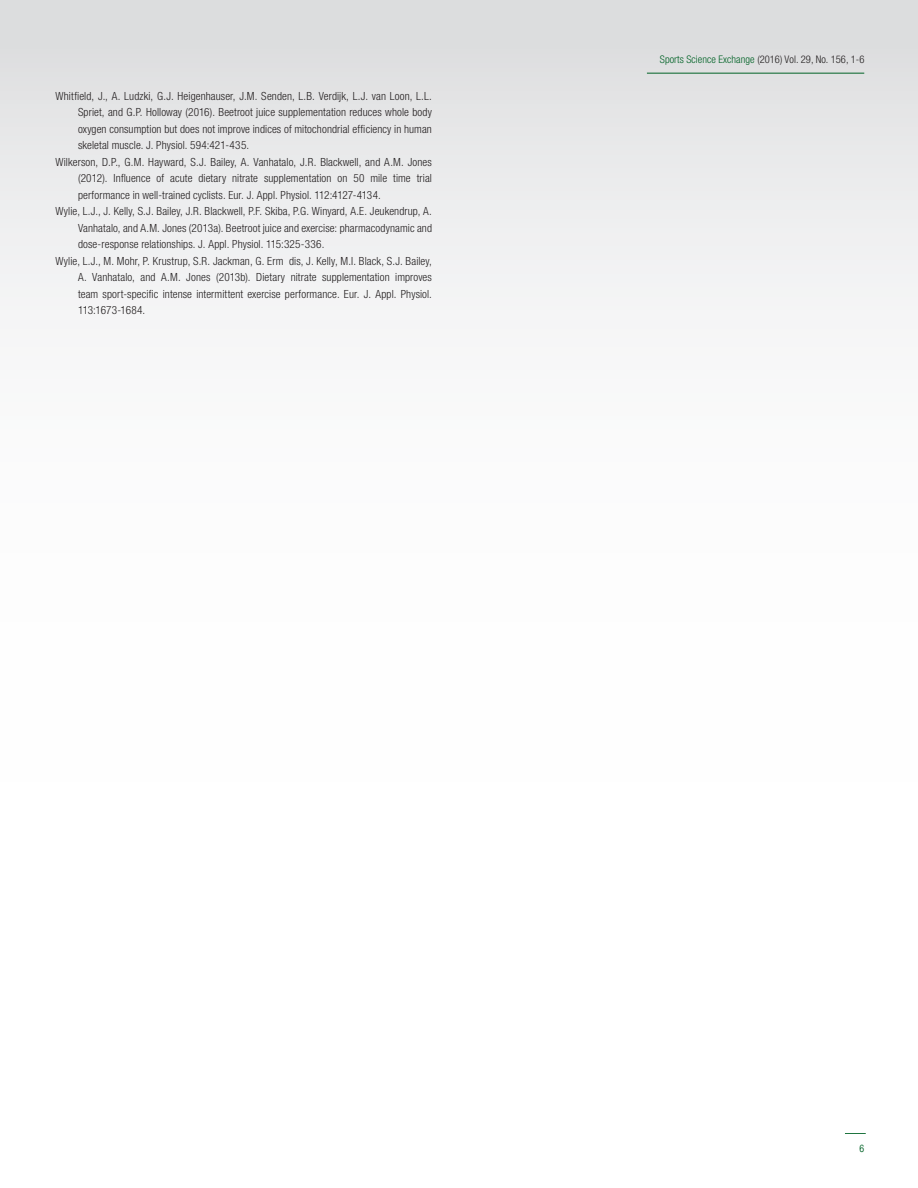
<style>
.page{position:relative;width:918px;height:1188px;background:#fff}
.page>*{position:absolute;margin:0;border:0;box-sizing:border-box;transform-origin:0 0}
.REFERENCES{font:300 condensed 11.25px/16.5px "Helvetica Neue LT Pro";letter-spacing:.01em;color:#231f20;text-align:justify}
.t1{font:10.5px "Helvetica Neue LT 47 Lt Cn";letter-spacing:.005em;color:#231f20}
.t2{font:10.5px "Helvetica CY Plain";color:#016226}
.s1{color:#016226}
</style>
<div class="page">
<div style="left:0;top:0;width:918px;height:1188px;background:linear-gradient(to bottom,#e8e9ea,#fff)"></div>
<hr style="left:647px;top:73px;width:217px;height:1px;background:#016226">
<svg style="left:845px;top:1133px;width:21px;height:1px"></svg>
<p class="REFERENCES" style="left:78px;top:88px;width:355px;text-indent:-22px">Whitfield, J., A. Ludzki, G.J. Heigenhauser, J.M. Senden, L.B. Verdijk, L.J. van Loon, L.L.<br>Spriet, and G.P. Holloway (2016). Beetroot juice supplementation reduces whole body oxygen consumption but does not improve indices of mitochondrial efficiency in human skeletal muscle. J. Physiol. 594:421-435.</p>
<p class="REFERENCES" style="left:78px;top:154px;width:356px;text-indent:-22px">Wilkerson, D.P., G.M. Hayward, S.J. Bailey, A. Vanhatalo, J.R. Blackwell, and A.M. Jones (2012). Influence of acute dietary nitrate supplementation on 50 mile time trial performance in well-trained cyclists. Eur. J. Appl. Physiol. 112:4127-4134.</p>
<p class="REFERENCES" style="left:78px;top:203px;width:356px;text-indent:-22px">Wylie, L.J., J. Kelly, S.J. Bailey, J.R. Blackwell, P.F. Skiba, P.G. Winyard, A.E. Jeukendrup, A.<br>Vanhatalo, and A.M. Jones (2013a). Beetroot juice and exercise: pharmacodynamic and dose-response relationships. J. Appl. Physiol. 115:325-336.</p>
<p class="REFERENCES" style="left:78px;top:253px;width:356px;text-indent:-22px">Wylie, L.J., M. Mohr, P. Krustrup, S.R. Jackman, G. Erm dis, J. Kelly, M.I. Black, S.J. Bailey, A. Vanhatalo, and A.M. Jones (2013b). Dietary nitrate supplementation improves team sport-specific intense intermittent exercise performance. Eur. J. Appl. Physiol.<br>113:1673-1684.</p>
<p class="t1" style="left:660px;top:53px;width:206px"><span class="s1">Sports Science Exchange</span> (2016) Vol. 29, No. 156, 1-6</p>
<p class="t2" style="left:859px;top:1142px;width:6px">6</p>
</div>
